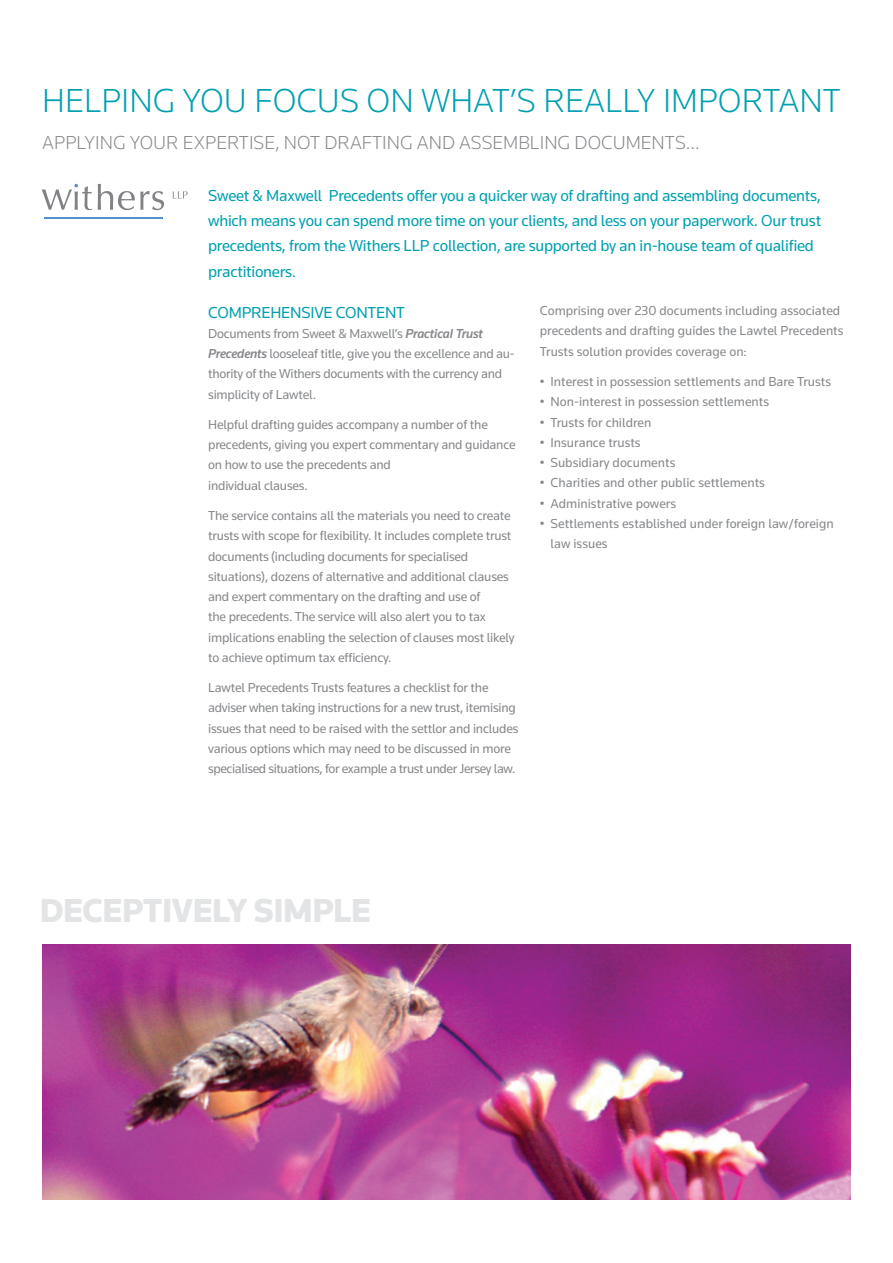
<style>
.page{position:relative;width:893px;height:1263px;background:#fff}
.page>*{position:absolute;margin:0;border:0;box-sizing:border-box;transform-origin:0 0}
.t1{font:300 34.5px "Knowledge";color:#00a0b0}
.t2{font:900 34.5px "Knowledge";letter-spacing:-.015em;color:#e3e4e6}
.t3{font:300 19.5px "Knowledge";color:#86888b}
.t4{font:16.5px/25.3px "Knowledge";letter-spacing:-.015em;color:#00a0b0}
.t5{font:13.5px/20.2px "Knowledge";letter-spacing:-.015em;color:#86888b}
.s1{font-weight:500;font-style:italic}
</style>
<div class="page">
<img style="left:42px;top:944px;width:808px;height:255px">
<svg style="left:42px;top:184px;width:50px;height:26px"></svg>
<svg style="left:98px;top:184px;width:66px;height:26px"></svg>
<svg style="left:173px;top:191px;width:15px;height:8px"></svg>
<hr style="left:44px;top:217px;width:119px;height:1px;background:#5090cc">
<h1 class="t1" style="left:42px;top:80px;width:800px">HELPING YOU FOCUS ON WHAT’S REALLY IMPORTANT</h1>
<h2 class="t3" style="left:42px;top:131px;width:659px">APPLYING YOUR EXPERTISE, NOT DRAFTING AND ASSEMBLING DOCUMENTS...</h2>
<p class="t4" style="left:208px;top:184px;width:614px">Sweet &amp; Maxwell Precedents offer you a quicker way of drafting and assembling documents, which means you can spend more time on your clients, and less on your paperwork. Our trust precedents, from the Withers LLP collection, are supported by an in-house team of qualified practitioners.</p>
<p class="t4" style="left:208px;top:301px;width:198px">COMPREHENSIVE CONTENT</p>
<p class="t5" style="left:208px;top:324px;width:308px">Documents from Sweet &amp; Maxwell’s <span class="s1">Practical Trust Precedents</span> looseleaf title, give you the excellence and au&shy;thority of the Withers documents with the currency and simplicity of Lawtel.</p>
<p class="t5" style="left:208px;top:416px;width:309px">Helpful drafting guides accompany a number of the precedents, giving you expert commentary and guidance on how to use the precedents and<br>individual clauses.</p>
<p class="t5" style="left:208px;top:507px;width:308px">The service contains all the materials you need to create trusts with scope for flexibility. It includes complete trust documents (including documents for specialised situations), dozens of alternative and additional clauses and expert commentary on the drafting and use of<br>the precedents. The service will also alert you to tax implications enabling the selection of clauses most likely to achieve optimum tax efficiency.</p>
<p class="t5" style="left:208px;top:679px;width:312px">Lawtel Precedents Trusts features a checklist for the adviser when taking instructions for a new trust, itemising issues that need to be raised with the settlor and includes various options which may need to be discussed in more specialised situations, for example a trust under Jersey law.</p>
<p class="t5" style="left:540px;top:302px;width:305px">Comprising over 230 documents including associated precedents and drafting guides the Lawtel Precedents<br>Trusts solution provides coverage on:</p>
<p class="t5" style="left:540px;top:373px;width:293px">• Interest in possession settlements and Bare Trusts</p>
<p class="t5" style="left:540px;top:393px;width:231px">• Non-interest in possession settlements</p>
<p class="t5" style="left:540px;top:413px;width:113px">• Trusts for children</p>
<p class="t5" style="left:540px;top:433px;width:102px">• Insurance trusts</p>
<p class="t5" style="left:540px;top:454px;width:137px">• Subsidiary documents</p>
<p class="t5" style="left:540px;top:474px;width:227px">• Charities and other public settlements</p>
<p class="t5" style="left:540px;top:494px;width:138px">• Administrative powers</p>
<p class="t5" style="left:550px;top:514px;width:285px;text-indent:-11px">• Settlements established under foreign law/foreign law issues</p>
<h1 class="t2" style="left:40px;top:890px;width:333px">DECEPTIVELY SIMPLE</h1>
</div>
